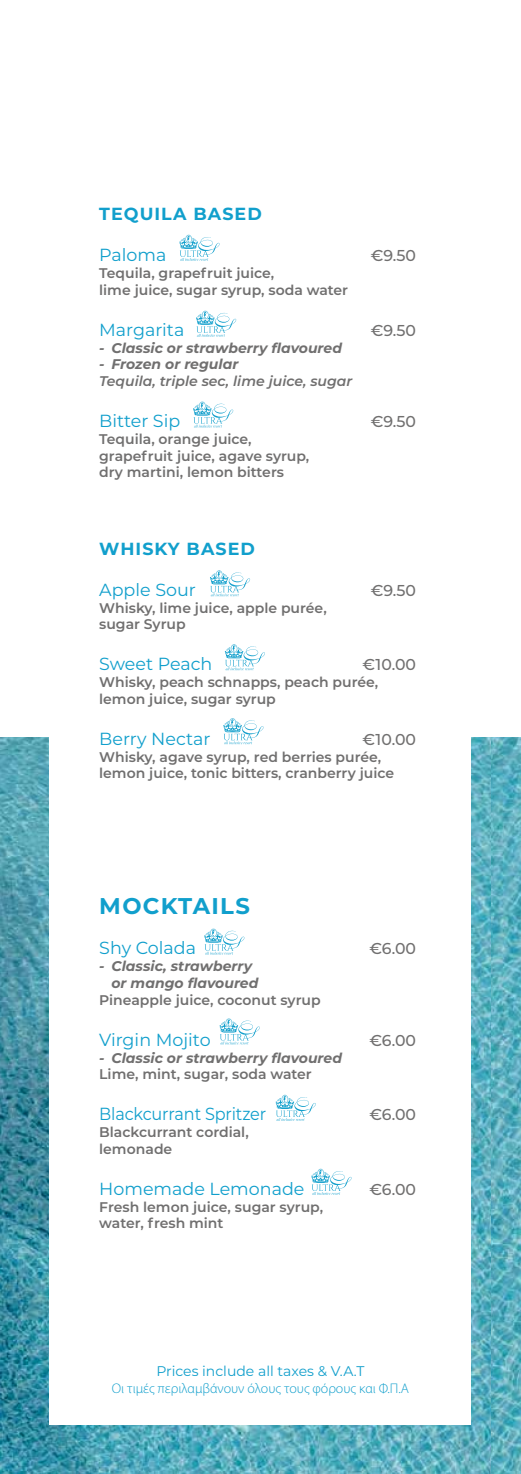
<style>
.page{position:relative;width:521px;height:1474px;background:#fff}
.page>*{position:absolute;margin:0;border:0;box-sizing:border-box;transform-origin:0 0}
.t1{font:700 22.75px "Montserrat";letter-spacing:.06em;color:#119fcc}
.t2{font:17.5px "Montserrat";color:#119fcc}
.t3{font:700 17.5px "Montserrat";letter-spacing:.06em;color:#119fcc}
.t4{font:17.5px "Montserrat";color:#119fcc;scale:.92 1}
.t5{font:500 15.75px "Montserrat";color:#706f6f}
.t6{font:600 14px/16.8px "Montserrat";color:#706f6f}
.t7{font:italic 700 14px/16.8px "Montserrat";color:#706f6f}
.t8{font:300 14px "Myriad Pro";color:#119fcc}
.t9{font:italic 600 14px "Montserrat";color:#706f6f}
.t10{font:14px "Montserrat";color:#119fcc}
</style>
<div class="page">
<img style="left:0;top:737px;width:491px;height:736px">
<div style="left:50px;top:50px;width:421px;height:1374px;background:#fff"></div>
<img style="left:491px;top:737px;width:30px;height:736px">
<svg style="left:179px;top:235px;width:41px;height:26px"></svg>
<svg style="left:196px;top:311px;width:40px;height:26px"></svg>
<svg style="left:193px;top:401px;width:40px;height:26px"></svg>
<svg style="left:210px;top:570px;width:40px;height:26px"></svg>
<svg style="left:225px;top:644px;width:40px;height:26px"></svg>
<svg style="left:223px;top:718px;width:40px;height:26px"></svg>
<svg style="left:204px;top:928px;width:40px;height:26px"></svg>
<svg style="left:220px;top:1018px;width:40px;height:26px"></svg>
<svg style="left:276px;top:1094px;width:40px;height:26px"></svg>
<svg style="left:311px;top:1168px;width:41px;height:26px"></svg>
<p class="t3" style="left:99px;top:201px;width:164px">TEQUILA BASED</p>
<p class="t2" style="left:99px;top:243px;width:69px">Paloma</p>
<p class="t5" style="left:371px;top:245px;width:47px">€9.50</p>
<p class="t6" style="left:99px;top:264px;width:250px">Tequila, grapefruit juice,<br>lime juice, sugar syrup, soda water</p>
<p class="t2" style="left:99px;top:317px;width:87px">Margarita</p>
<p class="t5" style="left:371px;top:319px;width:47px">€9.50</p>
<p class="t7" style="left:99px;top:338px;width:244px">- Classic or strawberry flavoured</p>
<p class="t7" style="left:99px;top:355px;width:141px">- Frozen or regular</p>
<p class="t9" style="left:99px;top:371px;width:255px">Tequila, triple sec, lime juice, sugar</p>
<p class="t2" style="left:99px;top:409px;width:83px">Bitter Sip</p>
<p class="t5" style="left:371px;top:410px;width:47px">€9.50</p>
<p class="t6" style="left:99px;top:430px;width:212px">Tequila, orange juice, grapefruit juice, agave syrup, dry martini, lemon bitters</p>
<p class="t3" style="left:99px;top:536px;width:157px">WHISKY BASED</p>
<p class="t2" style="left:99px;top:577px;width:98px">Apple Sour</p>
<p class="t5" style="left:371px;top:579px;width:47px">€9.50</p>
<p class="t6" style="left:99px;top:598px;width:229px">Whisky, lime juice, apple purée, sugar Syrup</p>
<p class="t2" style="left:99px;top:652px;width:115px">Sweet Peach</p>
<p class="t5" style="left:363px;top:653px;width:55px">€10.00</p>
<p class="t6" style="left:99px;top:673px;width:280px">Whisky, peach schnapps, peach purée, lemon juice, sugar syrup</p>
<p class="t2" style="left:99px;top:726px;width:113px">Berry Nectar</p>
<p class="t5" style="left:363px;top:728px;width:55px">€10.00</p>
<p class="t6" style="left:99px;top:747px;width:296px">Whisky, agave syrup, red berries purée, lemon juice, tonic bitters, cranberry juice</p>
<h1 class="t1" style="left:99px;top:889px;width:152px">MOCKTAILS</h1>
<p class="t2" style="left:99px;top:936px;width:98px">Shy Colada</p>
<p class="t5" style="left:369px;top:937px;width:48px">€6.00</p>
<p class="t7" style="left:111px;top:957px;width:148px;text-indent:-12px">- Classic, strawberry or mango flavoured</p>
<p class="t6" style="left:99px;top:990px;width:223px">Pineapple juice, coconut syrup</p>
<p class="t2" style="left:99px;top:1027px;width:113px">Virgin Mojito</p>
<p class="t5" style="left:369px;top:1029px;width:48px">€6.00</p>
<p class="t7" style="left:99px;top:1048px;width:244px">- Classic or strawberry flavoured</p>
<p class="t6" style="left:99px;top:1065px;width:214px">Lime, mint, sugar, soda water</p>
<p class="t4" style="left:99px;top:1101px;width:183px">Blackcurrant Spritzer</p>
<p class="t5" style="left:369px;top:1103px;width:48px">€6.00</p>
<p class="t6" style="left:99px;top:1123px;width:151px">Blackcurrant cordial, lemonade</p>
<p class="t2" style="left:99px;top:1176px;width:207px">Homemade Lemonade</p>
<p class="t5" style="left:369px;top:1178px;width:48px">€6.00</p>
<p class="t6" style="left:99px;top:1197px;width:225px">Fresh lemon juice, sugar syrup, water, fresh mint</p>
<p class="t10" style="left:156px;top:1361px;width:209px">Prices include all taxes &amp; V.A.T</p>
<p class="t8" style="left:112px;top:1380px;width:299px">Οι τιμές περιλαμβάνουν όλους τους φόρους και Φ.Π.Α</p>
</div>
